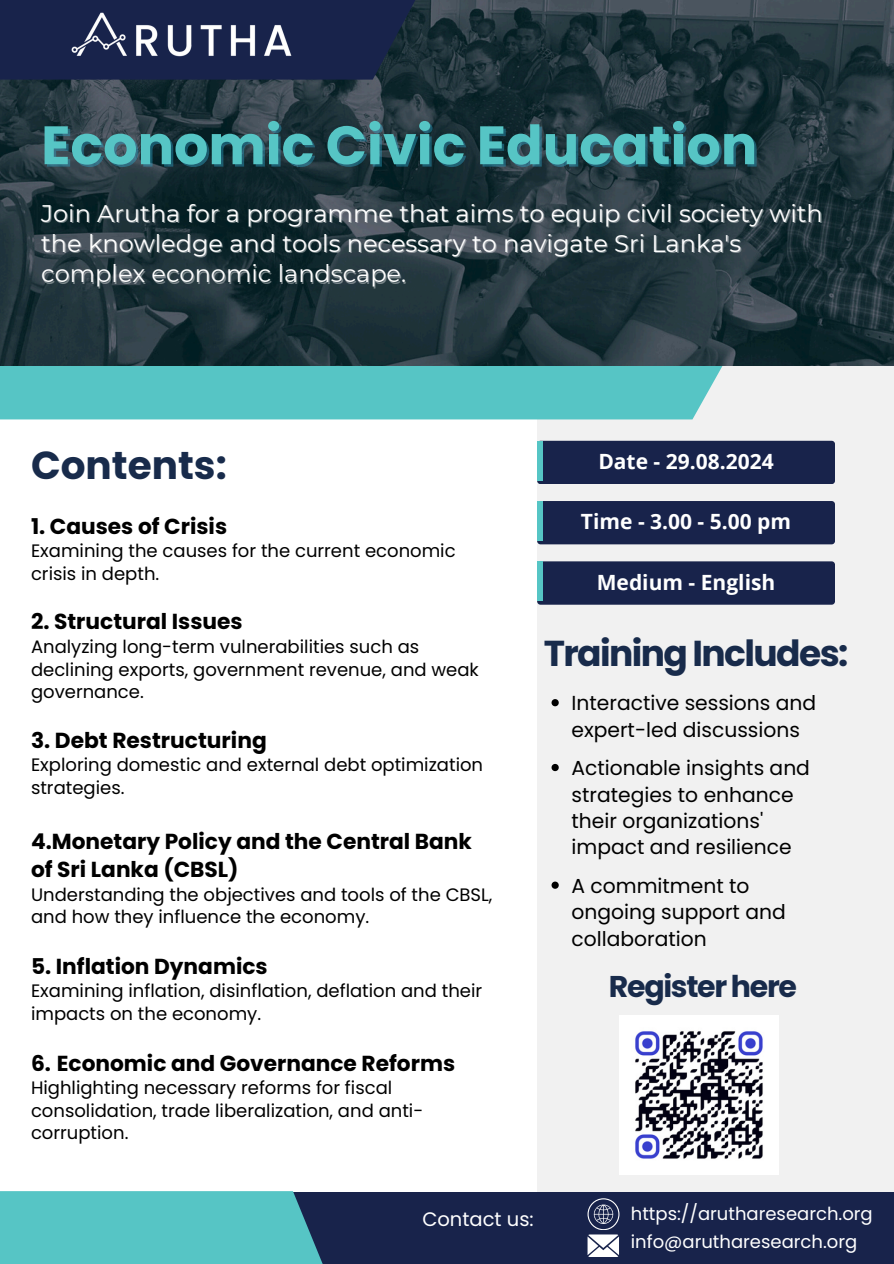
<style>
.page{position:relative;width:894px;height:1264px;background:#fff}
.page>*{position:absolute;margin:0;border:0;box-sizing:border-box;transform-origin:0 0}
.t1{font:700 54px "Poppins";color:#56c5c5}
.t2{font:700 39px "Poppins";color:#182b4b}
.t3{font:700 36px "Poppins";letter-spacing:-.045em;color:#182b4b}
.t4{font:700 30px "Poppins";letter-spacing:-.045em;color:#182b4b}
.t5{font:24px "Montserrat";color:#fff}
.t6{font:700 21.75px/28.2px "Poppins";color:#000}
.t7{font:700 21px "Open Sans";color:#fff}
.t8{font:20.25px/26.4px "Poppins";color:#000}
.t9{font:19.5px "Poppins";color:#fff}
.t10{font:18px/22.5px "Poppins";color:#000}
.t11{font:18px "Poppins";color:#fff}
</style>
<div class="page">
<div style="left:537px;top:2px;width:356px;height:1261px;background:#f1f1f1"></div>
<div style="left:208px;top:1191px;width:685px;height:72px;background:#18234b"></div>
<svg style="left:0;top:1191px;width:456px;height:72px;fill:#56c5c5"></svg>
<div style="left:537px;top:561px;width:297px;height:43px;background:#18234b;border-radius:3px"></div>
<div style="left:537px;top:561px;width:5px;height:40px;background:#56c5c5"></div>
<div style="left:537px;top:501px;width:297px;height:43px;background:#18234b;border-radius:3px"></div>
<div style="left:537px;top:501px;width:5px;height:40px;background:#56c5c5"></div>
<div style="left:537px;top:441px;width:297px;height:43px;background:#18234b;border-radius:3px"></div>
<div style="left:537px;top:441px;width:5px;height:40px;background:#56c5c5"></div>
<svg style="left:0;top:365px;width:893px;height:54px;fill:#56c5c5"></svg>
<img style="left:0;top:0;width:893px;height:365px">
<svg style="left:0;top:0;width:452px;height:80px;background:#1a2845"></svg>
<img style="left:41px;top:0;width:280px;height:80px">
<svg style="left:587px;top:1198px;width:32px;height:58px"></svg>
<svg style="left:551px;top:699px;width:7px;height:7px"></svg>
<svg style="left:551px;top:764px;width:7px;height:7px"></svg>
<svg style="left:551px;top:881px;width:7px;height:7px"></svg>
<img style="left:619px;top:1015px;width:159px;height:159px">
<h3 class="t1" style="left:41px;top:107px;width:717px">Economic Civic Education</h3>
<h5 class="t5" style="left:41px;top:198px;width:783px">Join Arutha for a programme that aims to equip civil society with</h5>
<h2 class="t5" style="left:41px;top:229px;width:701px">the knowledge and tools necessary to navigate Sri Lanka's</h2>
<p class="t5" style="left:41px;top:259px;width:366px">complex economic landscape.</p>
<h5 class="t2" style="left:31px;top:438px;width:197px">Contents:</h5>
<h1 class="t7" style="left:598px;top:446px;width:177px">Date - 29.08.2024</h1>
<p class="t6" style="left:31px;top:512px;width:197px">1. Causes of Crisis</p>
<h2 class="t10" style="left:31px;top:540px;width:426px">Examining the causes for the current economic crisis in depth.</h2>
<p class="t6" style="left:31px;top:607px;width:213px">2. Structural Issues</p>
<p class="t10" style="left:31px;top:635px;width:449px">Analyzing long-term vulnerabilities such as declining exports, government revenue, and weak governance.</p>
<p class="t6" style="left:31px;top:725px;width:237px">3. Debt Restructuring</p>
<p class="t10" style="left:31px;top:753px;width:453px">Exploring domestic and external debt optimization strategies.</p>
<p class="t6" style="left:31px;top:827px;width:442px">4.Monetary Policy and the Central Bank of Sri Lanka (CBSL)</p>
<p class="t10" style="left:31px;top:883px;width:463px">Understanding the objectives and tools of the CBSL, and how they influence the economy.</p>
<p class="t6" style="left:31px;top:952px;width:238px">5. Inflation Dynamics</p>
<p class="t10" style="left:31px;top:979px;width:452px">Examining inflation, disinflation, deflation and their impacts on the economy.</p>
<p class="t6" style="left:31px;top:1048px;width:425px">6. Economic and Governance Reforms</p>
<p class="t10" style="left:31px;top:1076px;width:393px">Highlighting necessary reforms for fiscal consolidation, trade liberalization, and anti&shy;corruption.</p>
<p class="t7" style="left:580px;top:506px;width:212px">Time - 3.00 - 5.00 pm</p>
<p class="t7" style="left:596px;top:567px;width:180px">Medium - English</p>
<h6 class="t3" style="left:543px;top:628px;width:306px">Training Includes:</h6>
<p class="t8" style="left:571px;top:690px;width:246px">Interactive sessions and expert-led discussions</p>
<p class="t8" style="left:571px;top:754px;width:240px">Actionable insights and strategies to enhance their organizations' impact and resilience</p>
<p class="t8" style="left:571px;top:872px;width:216px">A commitment to ongoing support and collaboration</p>
<h3 class="t4" style="left:608px;top:965px;width:189px">Register here</h3>
<p class="t9" style="left:422px;top:1205px;width:113px">Contact us:</p>
<p class="t11" style="left:630px;top:1200px;width:243px">https://arutharesearch.org</p>
<p class="t11" style="left:630px;top:1228px;width:228px">info@arutharesearch.org</p>
</div>
